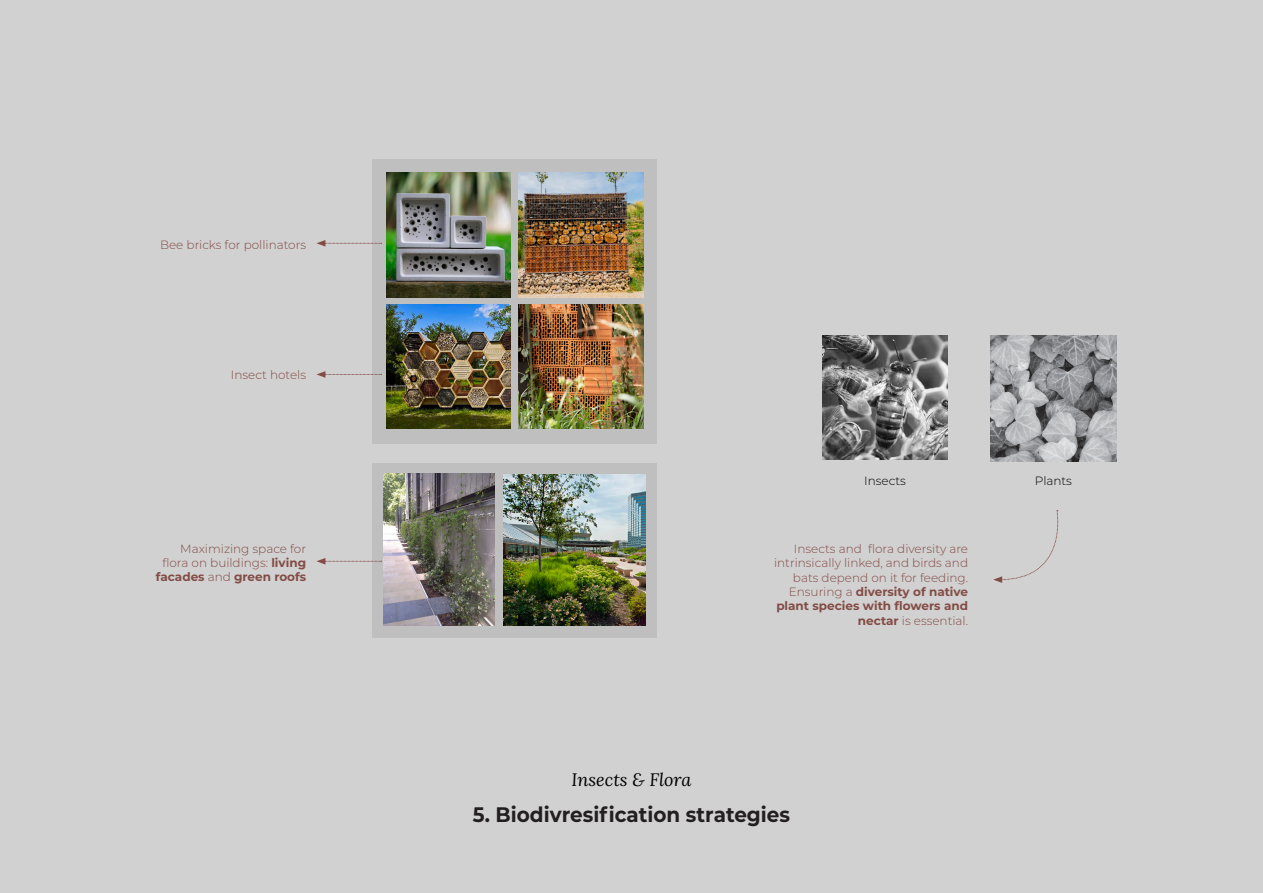
<style>
.page{position:relative;width:1263px;height:893px;background:#d1d1d1}
.page>*{position:absolute;margin:0;border:0;box-sizing:border-box;transform-origin:0 0}
.t1{font:700 21px "Montserrat";color:#231f20;scale:.95 1}
.t2{font:italic 18px "Lora";color:#000}
.t3{font:300 12px/14.4px "Montserrat";color:#834c45;text-align:right}
.t4{font:300 12px "Montserrat";color:#000}
.s1{font-weight:700}
</style>
<div class="page">
<div style="left:372px;top:463px;width:285px;height:175px;background:#bfbfbf"></div>
<img style="left:822px;top:335px;width:126px;height:125px">
<img style="left:991px;top:335px;width:125px;height:126px">
<svg style="left:993px;top:510px;width:66px;height:73px"></svg>
<div style="left:372px;top:159px;width:285px;height:285px;background:#bfbfbf"></div>
<svg style="left:316px;top:240px;width:66px;height:7px"></svg>
<svg style="left:316px;top:371px;width:66px;height:7px"></svg>
<svg style="left:316px;top:558px;width:66px;height:6px"></svg>
<img style="left:386px;top:173px;width:125px;height:125px">
<img style="left:518px;top:173px;width:125px;height:125px">
<img style="left:518px;top:304px;width:125px;height:125px">
<img style="left:386px;top:304px;width:125px;height:125px">
<img style="left:504px;top:475px;width:142px;height:151px">
<img style="left:383px;top:474px;width:112px;height:152px">
<p class="t3" style="left:160px;top:237px;width:148px">Bee bricks for pollinators</p>
<p class="t3" style="left:231px;top:367px;width:77px">Insect hotels</p>
<p class="t3" style="left:156px;top:541px;width:152px">Maximizing space for flora on buildings: <span class="s1">living facades</span> and <span class="s1">green roofs</span></p>
<p class="t4" style="left:864px;top:473px;width:43px">Insects</p>
<p class="t4" style="left:1035px;top:473px;width:39px">Plants</p>
<p class="t3" style="left:774px;top:541px;width:196px">Insects and flora diversity are intrinsically linked, and birds and bats depend on it for feeding.<br>Ensuring a <span class="s1">diversity of native plant species with flowers and nectar</span> is essential.</p>
<p class="t2" style="left:572px;top:767px;width:121px">Insects &amp; Flora</p>
<p class="t1" style="left:473px;top:799px;width:335px">5. Biodivresification strategies</p>
</div>
